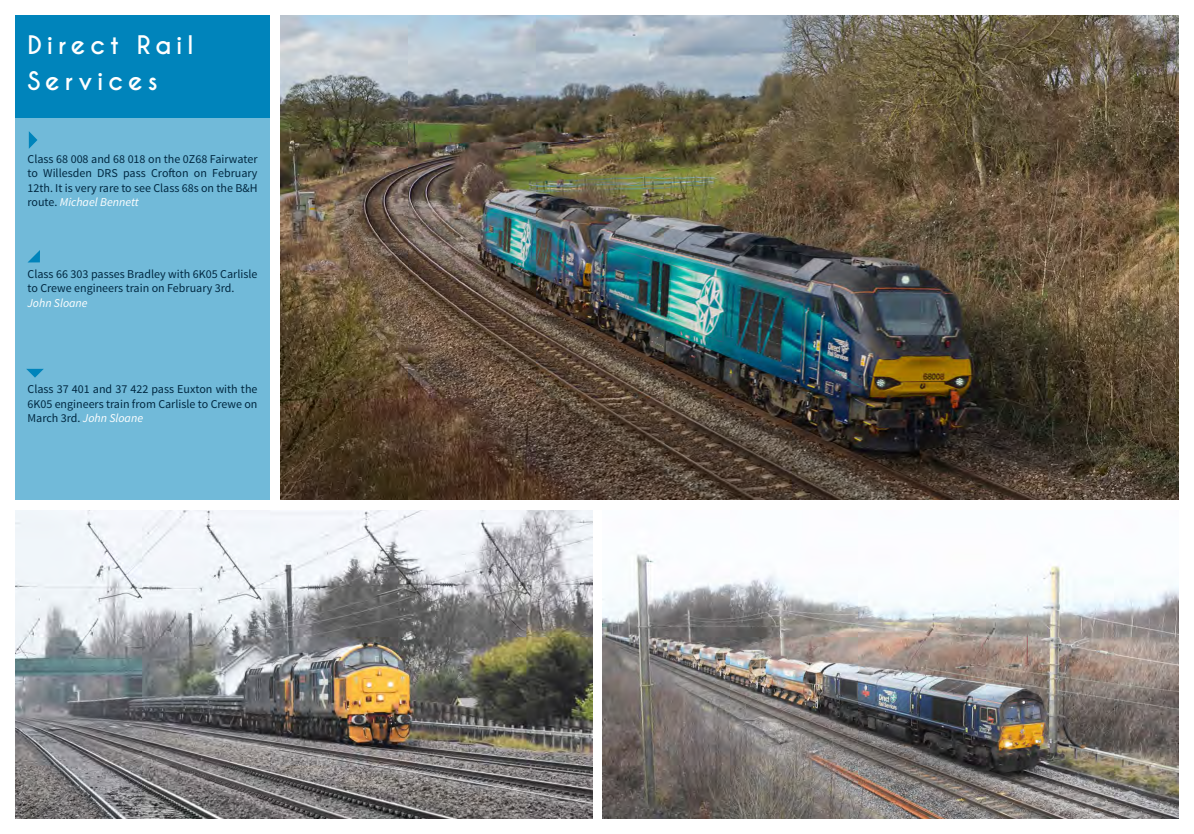
<style>
.page{position:relative;width:1194px;height:834px;background:#fff}
.page>*{position:absolute;margin:0;border:0;box-sizing:border-box;transform-origin:0 0}
.t1{font:700 24px/36px "Caviar Dreams";letter-spacing:.2em;color:#fff}
.t2{font:12px/14.4px "Source Sans Pro";color:#002841;text-align:justify}
.t3{font:italic 12px "Source Sans Pro";color:#fff}
.s1{font-style:italic;color:#fff}
</style>
<div class="page">
<div style="left:15px;top:118px;width:255px;height:382px;background:#71bad9"></div>
<img style="left:280px;top:15px;width:899px;height:485px">
<div style="left:15px;top:15px;width:255px;height:103px;background:#0084bb"></div>
<svg style="left:29px;top:131px;width:8px;height:18px"></svg>
<svg style="left:26px;top:369px;width:18px;height:9px"></svg>
<img style="left:602px;top:554px;width:577px;height:265px">
<img style="left:15px;top:510px;width:577px;height:309px">
<svg style="left:28px;top:250px;width:12px;height:12px"></svg>
<h1 class="t1" style="left:28px;top:28px;width:167px">Direct Rail<br>Services</h1>
<p class="t2" style="left:28px;top:152px;width:232px">Class 68 008 and 68 018 on the 0Z68 Fairwater to Willesden DRS pass Crofton on February 12th. It is very rare to see Class 68s on the B&amp;H route. <span class="s1">Michael Bennett</span></p>
<p class="t2" style="left:28px;top:267px;width:232px">Class 66 303 passes Bradley with 6K05 Carlisle to Crewe engineers train on February 3rd.</p>
<p class="t3" style="left:28px;top:295px;width:62px">John Sloane</p>
<p class="t2" style="left:28px;top:382px;width:232px">Class 37 401 and 37 422 pass Euxton with the 6K05 engineers train from Carlisle to Crewe on March 3rd. <span class="s1">John Sloane</span></p>
</div>
